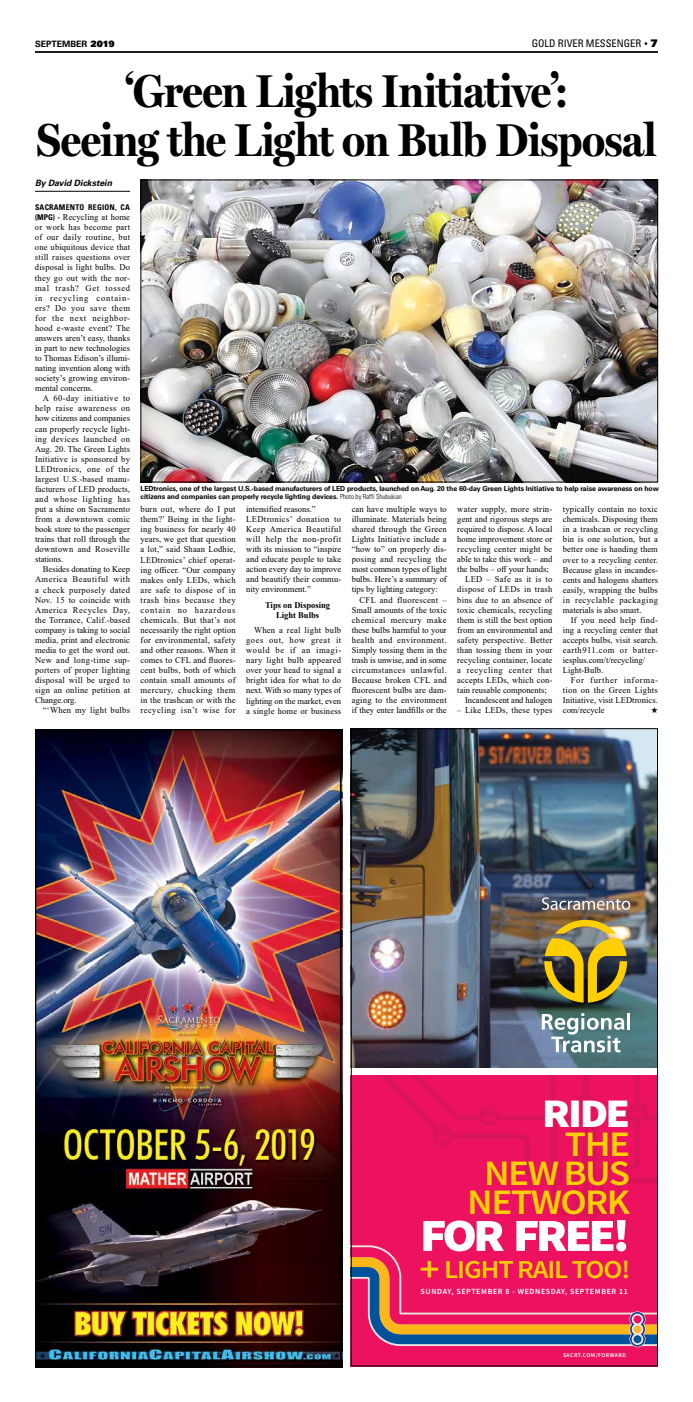
<style>
.page{position:relative;width:693px;height:1402px;background:#fff}
.page>*{position:absolute;margin:0;border:0;box-sizing:border-box;transform-origin:0 0}
.t1{font:700 46.38px/49px "Miller Display";letter-spacing:-.01em;color:#000;text-align:center;scale:.93 1}
.t2{font:900 45.94px "Source Sans Pro";letter-spacing:-.08em;color:#fff;scale:1.09 1}
.t3{font:900 40.6px "Source Sans Pro";color:#fff;scale:1.09 1}
.t4{font:600 35.79px/28.6px "Source Sans Pro";letter-spacing:-.04em;color:#ffcf01;text-align:right;scale:1.09 1}
.t5{font:600 25.81px "Source Sans Pro";letter-spacing:-.04em;color:#ffcf01;scale:1.09 1}
.t6{font:condensed 10.5px "Univers LT Std";color:#000}
.t7{font:8.75px/10.1px "Times New Roman";letter-spacing:.01em;color:#000;text-align:justify}
.t8{font:8.75px "Times New Roman";letter-spacing:.03em;color:#000}
.t9{font:700 8.75px/10.1px "Times New Roman";color:#000;text-align:center}
.t10{font:8.75px "Times New Roman";letter-spacing:.06em;color:#000}
.t11{font:italic 700 8.75px "Univers LT Std";color:#000}
.t12{font:700 8.75px "Univers LT Std";color:#000}
.t13{font:600 7.88px "Source Sans Pro";letter-spacing:.08em;color:#fff}
.t14{font:700 condensed 7.88px "Univers LT Std";letter-spacing:.03em;color:#000}
.t15{font:700 7px/7.4px "Univers LT Std";letter-spacing:-.01em;color:#000}
.t16{font:600 5.77px "Source Sans Pro";letter-spacing:.08em;color:#fff}
.s1{font-family:"Univers LT Std X Black";font-weight:400}
.s2{font-family:"Times New Roman";font-stretch:normal}
.s3{font-family:"Univers LT Std X Black";font-stretch:normal}
.s4{font-family:"Univers LT Std";font-weight:700;font-stretch:condensed;font-size:7.88px}
.s5{font-weight:300;font-stretch:condensed}
.s6{font-size:35.79px}
</style>
<div class="page">
<hr style="left:35px;top:51px;width:623px;height:2px;background:#000">
<img style="left:38px;top:732px;width:301px;height:632px">
<div style="left:35px;top:729px;width:307px;height:638px;border:2px solid #000"></div>
<div style="left:351px;top:1075px;width:307px;height:291px;background:#ed125f"></div>
<svg style="left:381px;top:1075px;width:275px;height:152px"></svg>
<svg style="left:483px;top:1109px;width:12px;height:14px"></svg>
<svg style="left:353px;top:1245px;width:303px;height:103px"></svg>
<div style="left:634px;top:1325px;width:7px;height:8px;background:#fcb52e;border-radius:50%"></div>
<div style="left:634px;top:1335px;width:7px;height:8px;background:#005496;border-radius:50%"></div>
<div style="left:634px;top:1315px;width:7px;height:8px;background:#ed125f;border-radius:50%"></div>
<img style="left:353px;top:730px;width:303px;height:337px">
<hr style="left:627px;top:1013px;width:3px;height:16px;background:#fff">
<svg style="left:542px;top:1013px;width:82px;height:39px"></svg>
<img style="left:544px;top:920px;width:83px;height:82px">
<svg style="left:542px;top:897px;width:88px;height:13px"></svg>
<img style="left:143px;top:182px;width:513px;height:298px">
<div style="left:141px;top:180px;width:517px;height:302px;border:1px solid #000"></div>
<hr style="left:35px;top:191px;width:95px;height:1px;background:#000">
<p class="t12" style="left:35px;top:38px;width:81px">SEPTEMBER <span class="s1">2019</span></p>
<p class="t6" style="left:532px;top:36px;width:128px">GOLD RIVER MESSENGER <span class="s2">•</span> <span class="s3">7</span></p>
<h1 class="t1" style="left:36px;top:66px;width:668px">‘Green Lights Initiative’:<br>Seeing the Light on Bulb Disposal</h1>
<p class="t11" style="left:35px;top:178px;width:79px">By David Dickstein</p>
<p class="t14" style="left:35px;top:202px;width:97px">SACRAMENTO REGION, CA</p>
<p class="t7" style="left:35px;top:212px;width:97px"><span class="s4">(MPG) -</span> Recycling at home or work has become part of our daily routine, but one ubiquitous device that still raises questions over disposal is light bulbs. Do they go out with the nor&shy;mal trash? Get tossed in recycling contain&shy;ers? Do you save them for the next neighbor&shy;hood e-waste event? The answers aren’t easy, thanks in part to new technologies to Thomas Edison’s illumi&shy;nating invention along with society’s growing environ&shy;mental concerns.</p>
<p class="t7" style="left:35px;top:393px;width:97px;text-indent:8px">A 60-day initiative to help raise awareness on how citizens and companies can properly recycle light&shy;ing devices launched on Aug. 20. The Green Lights Initiative is sponsored by LEDtronics, one of the largest U.S.-based manu&shy;facturers of LED products, and whose lighting has put a shine on Sacramento from a downtown comic book store to the passenger trains that roll through the downtown and Roseville stations.</p>
<p class="t7" style="left:35px;top:564px;width:97px;text-indent:8px">Besides donating to Keep America Beautiful with a check purposely dated Nov. 15 to coincide with America Recycles Day, the Torrance, Calif.-based company is taking to social media, print and electronic media to get the word out.<br>New and long-time sup&shy;porters of proper lighting disposal will be urged to sign an online petition at Change.org.</p>
<p class="t8" style="left:43px;top:704px;width:89px">“‘When my light bulbs</p>
<p class="t15" style="left:141px;top:485px;width:520px">LEDtronics, one of the largest U.S.-based manufacturers of LED products, launched on Aug. 20 the 60-day Green Lights Initiative to help raise awareness on how citizens and companies can properly recycle lighting devices. <span class="s5">Photo by Raffi Shubukian</span></p>
<p class="t7" style="left:141px;top:504px;width:97px">burn out, where do I put them?’ Being in the light&shy;ing business for nearly 40 years, we get that question a lot,” said Shaan Lodhie, LEDtronics’ chief operat&shy;ing officer. “Our company makes only LEDs, which are safe to dispose of in trash bins because they contain no hazardous chemicals. But that’s not necessarily the right option for environmental, safety and other reasons. When it comes to CFL and fluores&shy;cent bulbs, both of which contain small amounts of mercury, chucking them in the trashcan or with the recycling isn’t wise for</p>
<p class="t7" style="left:246px;top:504px;width:97px;text-align:left">intensified reasons.”<br>LEDtronics’ donation to<br>Keep America Beautiful will help the non-profit with its mission to “inspire and educate people to take action every day to improve and beautify their commu&shy;nity environment.”</p>
<p class="t7" style="left:352px;top:504px;width:97px">can have multiple ways to illuminate. Materials being shared through the Green Lights Initiative include a “how to” on properly dis&shy;posing and recycling the most common types of light bulbs. Here’s a summary of tips by lighting category:</p>
<p class="t7" style="left:352px;top:594px;width:97px;text-indent:8px">CFL and fluorescent – Small amounts of the toxic chemical mercury make these bulbs harmful to your health and environment.<br>Simply tossing them in the trash is unwise, and in some circumstances unlawful.<br>Because broken CFL and fluorescent bulbs are dam&shy;aging to the environment if they enter landfills or the</p>
<p class="t8" style="left:457px;top:503px;width:97px">water supply, more strin-</p>
<p class="t7" style="left:457px;top:514px;width:97px">gent and rigorous steps are</p>
<p class="t7" style="left:457px;top:524px;width:97px">required to dispose. A local</p>
<p class="t7" style="left:457px;top:534px;width:97px">home improvement store or</p>
<p class="t7" style="left:457px;top:544px;width:97px">recycling center might be</p>
<p class="t7" style="left:457px;top:554px;width:97px">able to take this work – and</p>
<p class="t7" style="left:457px;top:564px;width:93px">the bulbs – off your hands;</p>
<p class="t8" style="left:465px;top:573px;width:89px">LED – Safe as it is to</p>
<p class="t8" style="left:457px;top:583px;width:97px">dispose of LEDs in trash</p>
<p class="t7" style="left:457px;top:594px;width:97px">bins due to an absence of</p>
<p class="t7" style="left:457px;top:604px;width:97px">toxic chemicals, recycling</p>
<p class="t7" style="left:457px;top:614px;width:97px">them is still the best option</p>
<p class="t7" style="left:457px;top:624px;width:97px">from an environmental and</p>
<p class="t7" style="left:457px;top:634px;width:97px">safety perspective. Better</p>
<p class="t7" style="left:457px;top:645px;width:97px">than tossing them in your</p>
<p class="t7" style="left:457px;top:655px;width:97px">recycling container, locate</p>
<p class="t10" style="left:457px;top:664px;width:97px">a recycling center that</p>
<p class="t7" style="left:457px;top:675px;width:97px">accepts LEDs, which con-</p>
<p class="t7" style="left:457px;top:685px;width:91px">tain reusable components;</p>
<p class="t7" style="left:465px;top:695px;width:89px">Incandescent and halogen</p>
<p class="t7" style="left:457px;top:705px;width:97px">– Like LEDs, these types</p>
<p class="t7" style="left:563px;top:504px;width:97px">typically contain no toxic chemicals. Disposing them in a trashcan or recycling bin is one solution, but a better one is handing them over to a recycling center.<br>Because glass in incandes&shy;cents and halogens shatters easily, wrapping the bulbs in recyclable packaging materials is also smart.</p>
<p class="t7" style="left:563px;top:615px;width:97px;text-align:left;text-indent:8px">If you need help find&shy;ing a recycling center that accepts bulbs, visit search. earth911.com or batter&shy;iesplus.com/t/recycling/<br>Light-Bulb.</p>
<p class="t7" style="left:563px;top:675px;width:97px;text-indent:8px">For further informa&shy;tion on the Green Lights Initiative, visit LEDtronics. com/recycle</p>
<p class="t9" style="left:265px;top:599px;width:67px">Tips on Disposing<br>Light Bulbs</p>
<p class="t7" style="left:246px;top:625px;width:97px;text-indent:8px">When a real light bulb goes out, how great it would be if an imagi&shy;nary light bulb appeared over your head to signal a bright idea for what to do next. With so many types of lighting on the market, even a single home or business</p>
<h3 class="t3" style="left:542px;top:1086px;width:82px">RIDE</h3>
<h3 class="t4" style="left:467px;top:1130px;width:151px">THE<br>NEWBUS<br>NETWORK</h3>
<h2 class="t2" style="left:420px;top:1204px;width:195px">FOR FREE!</h2>
<h3 class="t5" style="left:419px;top:1252px;width:195px"><span class="s6">+</span> LIGHT RAIL TOO!</h3>
<p class="t13" style="left:421px;top:1286px;width:209px">SUNDAY, SEPTEMBER 8 - WEDNESDAY, SEPTEMBER 11</p>
<p class="t16" style="left:563px;top:1351px;width:65px">SACRT.COM/FORWARD</p>
</div>
